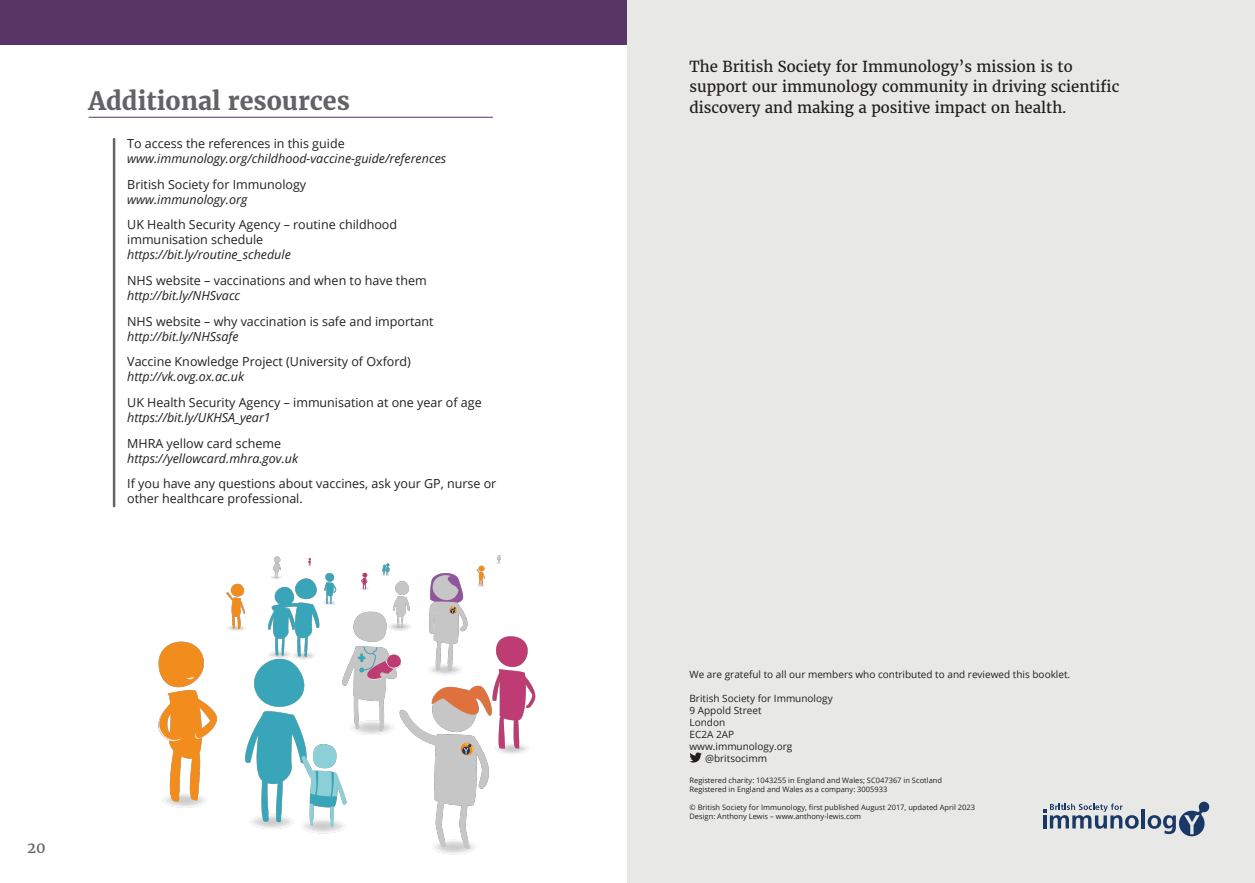
<style>
.page{position:relative;width:1255px;height:883px;background:#fff}
.page>*{position:absolute;margin:0;border:0;box-sizing:border-box;transform-origin:0 0}
.t1{font:700 25px "Merriweather";color:#636366}
.t2{font:15px/20.5px "Merriweather";color:#231f20}
.t3{font:15px "Merriweather";color:#636366}
.t4{font:12.5px/15px "Open Sans";color:#231f20}
.t5{font:italic 12.5px/15px "Open Sans";color:#231f20}
.t6{font:10px "Open Sans";color:#231f20}
.t7{font:7.5px "Open Sans";color:#231f20}
.s1{font-style:normal}
.s2{font-style:italic}
</style>
<div class="page">
<hr style="left:113px;top:139px;width:2px;height:367px;background:#636366">
<div style="left:0;top:0;width:627px;height:44px;background:#573565"></div>
<hr style="left:89px;top:117px;width:404px;height:1px;background:#573565">
<img style="left:158px;top:555px;width:378px;height:300px">
<div style="left:627px;top:0;width:627px;height:882px;background:#e8e9e7"></div>
<svg style="left:1043px;top:803px;width:95px;height:25px"></svg>
<hr style="left:1141px;top:809px;width:3px;height:19px;background:#1a3866">
<svg style="left:1147px;top:801px;width:62px;height:36px"></svg>
<svg style="left:689px;top:752px;width:12px;height:10px"></svg>
<p class="t1" style="left:89px;top:85px;width:263px">Additional resources</p>
<p class="t5" style="left:127px;top:136px;width:320px"><span class="s1">To access the references in this guide </span>www.immunology.org/childhood-vaccine-guide/references</p>
<p class="t4" style="left:127px;top:176px;width:180px">British Society for Immunology <span class="s2">www.immunology.org</span></p>
<p class="t4" style="left:127px;top:217px;width:271px">UK Health Security Agency – routine childhood immunisation schedule <span class="s2">https://bit.ly/routine_schedule</span></p>
<p class="t4" style="left:127px;top:273px;width:301px">NHS website – vaccinations and when to have them <span class="s2">http://bit.ly/NHSvacc</span></p>
<p class="t4" style="left:127px;top:313px;width:308px">NHS website – why vaccination is safe and important <span class="s2">http://bit.ly/NHSsafe</span></p>
<p class="t4" style="left:127px;top:354px;width:285px">Vaccine Knowledge Project (University of Oxford) <span class="s2">http://vk.ovg.ox.ac.uk</span></p>
<p class="t4" style="left:127px;top:394px;width:356px">UK Health Security Agency – immunisation at one year of age <span class="s2">https://bit.ly/UKHSA_year1</span></p>
<p class="t5" style="left:127px;top:435px;width:172px"><span class="s1">MHRA yellow card scheme </span>https://yellowcard.mhra.gov.uk</p>
<p class="t4" style="left:127px;top:476px;width:371px">If you have any questions about vaccines, ask your GP, nurse or other healthcare professional.</p>
<p class="t3" style="left:27px;top:837px;width:20px">20</p>
<p class="t2" style="left:689px;top:56px;width:431px">The British Society for Immunology’s mission is to support our immunology community in driving scientific discovery and making a positive impact on health.</p>
<p class="t6" style="left:689px;top:667px;width:382px">We are grateful to all our members who contributed to and reviewed this booklet.</p>
<p class="t6" style="left:689px;top:691px;width:145px">British Society for Immunology</p>
<p class="t6" style="left:689px;top:703px;width:74px">9 Appold Street</p>
<p class="t6" style="left:689px;top:715px;width:37px">London</p>
<p class="t6" style="left:689px;top:727px;width:46px">EC2A 2AP</p>
<p class="t6" style="left:689px;top:739px;width:104px">www.immunology.org</p>
<p class="t6" style="left:705px;top:751px;width:63px">@britsocimm</p>
<p class="t7" style="left:689px;top:775px;width:254px">Registered charity: 1043255 in England and Wales; SC047367 in Scotland</p>
<p class="t7" style="left:689px;top:784px;width:199px">Registered in England and Wales as a company: 3005933</p>
<p class="t7" style="left:689px;top:802px;width:287px">© British Society for Immunology, first published August 2017, updated April 2023</p>
<p class="t7" style="left:689px;top:811px;width:173px">Design: Anthony Lewis – www.anthony-lewis.com</p>
</div>
